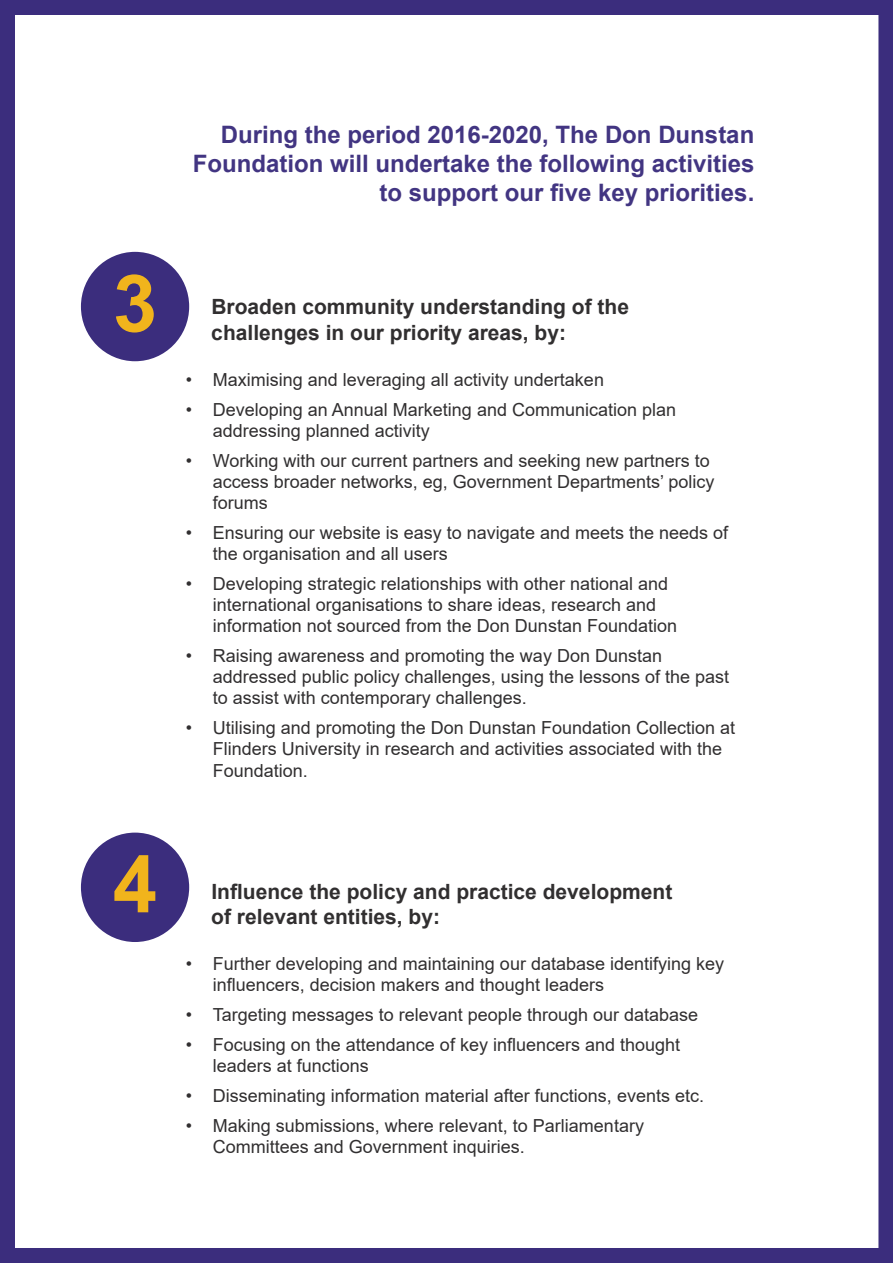
<style>
.page{position:relative;width:893px;height:1263px;background:#fff}
.page>*{position:absolute;margin:0;border:0;box-sizing:border-box;transform-origin:0 0}
.t1{font:700 79.5px "Arial";color:#f1b41c}
.t2{font:700 24px "Arial";color:#423582}
.t3{font:700 21px "Arial";color:#312f30}
.t4{font:18px/21px "Arial";color:#312f30}
</style>
<div class="page">
<div style="left:0;top:0;width:893px;height:1263px;border:15px solid #3b2d7d"></div>
<div style="left:81px;top:252px;width:108px;height:109px;background:#3b2d7d;border-radius:50%"></div>
<div style="left:81px;top:833px;width:108px;height:109px;background:#3b2d7d;border-radius:50%"></div>
<p class="t1" style="left:113px;top:248px;width:46px">3</p>
<p class="t1" style="left:113px;top:828px;width:46px">4</p>
<p class="t2" style="left:221px;top:118px;width:535px">During the period 2016-2020, The Don Dunstan</p>
<p class="t2" style="left:193px;top:147px;width:563px">Foundation will undertake the following activities</p>
<p class="t2" style="left:380px;top:176px;width:376px">to support our five key priorities.</p>
<p class="t3" style="left:211px;top:292px;width:419px">Broaden community understanding of the</p>
<p class="t3" style="left:211px;top:317px;width:356px">challenges in our priority areas, by:</p>
<p class="t4" style="left:186px;top:369px;width:420px">• Maximising and leveraging all activity undertaken</p>
<p class="t4" style="left:213px;top:399px;width:465px;text-indent:-27px">• Developing an Annual Marketing and Communication plan addressing planned activity</p>
<p class="t4" style="left:213px;top:450px;width:503px;text-indent:-27px">• Working with our current partners and seeking new partners to access broader networks, eg, Government Departments’ policy forums</p>
<p class="t4" style="left:213px;top:522px;width:517px;text-indent:-27px">• Ensuring our website is easy to navigate and meets the needs of the organisation and all users</p>
<p class="t4" style="left:213px;top:573px;width:466px;text-indent:-27px">• Developing strategic relationships with other national and international organisations to share ideas, research and information not sourced from the Don Dunstan Foundation</p>
<p class="t4" style="left:213px;top:645px;width:518px;text-indent:-27px">• Raising awareness and promoting the way Don Dunstan addressed public policy challenges, using the lessons of the past to assist with contemporary challenges.</p>
<p class="t4" style="left:213px;top:717px;width:524px;text-indent:-27px">• Utilising and promoting the Don Dunstan Foundation Collection at<br>Flinders University in research and activities associated with the<br>Foundation.</p>
<p class="t3" style="left:211px;top:877px;width:462px">Influence the policy and practice development</p>
<p class="t3" style="left:211px;top:902px;width:230px">of relevant entities, by:</p>
<p class="t4" style="left:213px;top:953px;width:513px;text-indent:-27px">• Further developing and maintaining our database identifying key influencers, decision makers and thought leaders</p>
<p class="t4" style="left:186px;top:1004px;width:514px">• Targeting messages to relevant people through our database</p>
<p class="t4" style="left:213px;top:1034px;width:469px;text-indent:-27px">• Focusing on the attendance of key influencers and thought leaders at functions</p>
<p class="t4" style="left:186px;top:1085px;width:520px">• Disseminating information material after functions, events etc.</p>
<p class="t4" style="left:213px;top:1115px;width:433px;text-indent:-27px">• Making submissions, where relevant, to Parliamentary<br>Committees and Government inquiries.</p>
</div>
